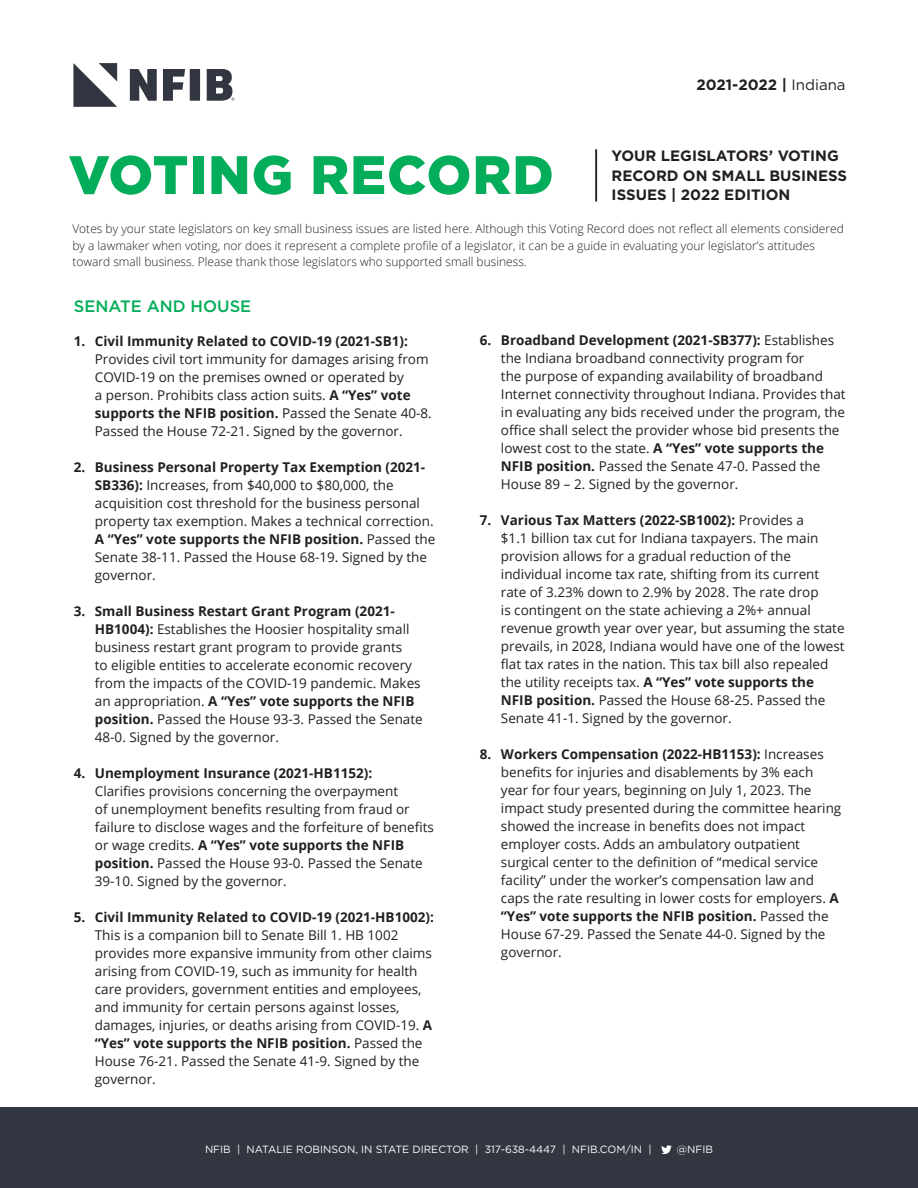
<style>
.page{position:relative;width:918px;height:1188px;background:#fff}
.page>*{position:absolute;margin:0;border:0;box-sizing:border-box;transform-origin:0 0}
.t1{font:900 54px "Gotham";letter-spacing:.02em;color:#03ad59}
.t2{font:500 16.5px "Gotham";color:#03ad59}
.t3{font:700 15px/19.5px "Gotham";color:#231f20}
.t4{font:13.5px/18px "Open Sans";color:#231f20}
.t5{font:300 12px/16.5px "Open Sans";color:#231f20}
.t6{font:10.5px "Gotham";color:#fff}
.s1{font-weight:400}
.s2{font-weight:700}
</style>
<div class="page">
<div style="left:0;top:1107px;width:918px;height:81px;background:#323640"></div>
<svg style="left:661px;top:1145px;width:11px;height:9px"></svg>
<hr style="left:595px;top:149px;width:2px;height:53px;background:#231f20">
<svg style="left:73px;top:63px;width:44px;height:44px"></svg>
<svg style="left:130px;top:69px;width:27px;height:32px"></svg>
<svg style="left:163px;top:69px;width:37px;height:32px"></svg>
<svg style="left:207px;top:69px;width:28px;height:32px"></svg>
<p class="t1" style="left:69px;top:138px;width:487px">VOTING RECORD</p>
<p class="t3" style="left:696px;top:75px;width:151px">2021-2022 | <span class="s1">Indiana</span></p>
<p class="t3" style="left:612px;top:146px;width:237px">YOUR LEGISLATORS’ VOTING<br>RECORD ON SMALL BUSINESS<br>ISSUES | 2022 EDITION</p>
<p class="t5" style="left:72px;top:221px;width:773px">Votes by your state legislators on key small business issues are listed here. Although this Voting Record does not reflect all elements considered by a lawmaker when voting, nor does it represent a complete profile of a legislator, it can be a guide in evaluating your legislator’s attitudes toward small business. Please thank those legislators who supported small business.</p>
<p class="t2" style="left:74px;top:295px;width:179px">SENATE AND HOUSE</p>
<p class="t4" style="left:95px;top:332px;width:338px;text-indent:-21px"><span class="s2">1. Civil Immunity Related to COVID-19 (2021-SB1):<br></span>Provides civil tort immunity for damages arising from COVID-19 on the premises owned or operated by<br>a person. Prohibits class action suits. <span class="s2">A “Yes” vote supports the NFIB position.</span> Passed the Senate 40-8.<br>Passed the House 72-21. Signed by the governor.</p>
<p class="t4" style="left:95px;top:458px;width:342px;text-indent:-21px"><span class="s2">2. Business Personal Property Tax Exemption (2021- SB336):</span> Increases, from $40,000 to $80,000, the acquisition cost threshold for the business personal property tax exemption. Makes a technical correction.<br><span class="s2">A “Yes” vote supports the NFIB position.</span> Passed the Senate 38-11. Passed the House 68-19. Signed by the governor.</p>
<p class="t4" style="left:95px;top:602px;width:329px;text-indent:-21px"><span class="s2">3. Small Business Restart Grant Program (2021- HB1004):</span> Establishes the Hoosier hospitality small business restart grant program to provide grants<br>to eligible entities to accelerate economic recovery from the impacts of the COVID-19 pandemic. Makes an appropriation. <span class="s2">A “Yes” vote supports the NFIB position.</span> Passed the House 93-3. Passed the Senate 48-0. Signed by the governor.</p>
<p class="t4" style="left:95px;top:764px;width:341px;text-indent:-21px"><span class="s2">4. Unemployment Insurance (2021-HB1152):<br></span>Clarifies provisions concerning the overpayment<br>of unemployment benefits resulting from fraud or failure to disclose wages and the forfeiture of benefits or wage credits. <span class="s2">A “Yes” vote supports the NFIB position.</span> Passed the House 93-0. Passed the Senate 39-10. Signed by the governor.</p>
<p class="t4" style="left:95px;top:908px;width:341px;text-indent:-21px"><span class="s2">5. Civil Immunity Related to COVID-19 (2021-HB1002):<br></span>This is a companion bill to Senate Bill 1. HB 1002 provides more expansive immunity from other claims arising from COVID-19, such as immunity for health care providers, government entities and employees, and immunity for certain persons against losses, damages, injuries, or deaths arising from COVID-19. <span class="s2">A “Yes” vote supports the NFIB position.</span> Passed the House 76-21. Passed the Senate 41-9. Signed by the governor.</p>
<p class="t4" style="left:501px;top:330px;width:346px;text-indent:-21px"><span class="s2">6. Broadband Development (2021-SB377):</span> Establishes the Indiana broadband connectivity program for<br>the purpose of expanding availability of broadband Internet connectivity throughout Indiana. Provides that in evaluating any bids received under the program, the office shall select the provider whose bid presents the lowest cost to the state. <span class="s2">A “Yes” vote supports the NFIB position.</span> Passed the Senate 47-0. Passed the House 89 – 2. Signed by the governor.</p>
<p class="t4" style="left:501px;top:510px;width:345px;text-indent:-21px"><span class="s2">7. Various Tax Matters (2022-SB1002):</span> Provides a<br>$1.1 billion tax cut for Indiana taxpayers. The main provision allows for a gradual reduction of the individual income tax rate, shifting from its current rate of 3.23% down to 2.9% by 2028. The rate drop<br>is contingent on the state achieving a 2%+ annual revenue growth year over year, but assuming the state prevails, in 2028, Indiana would have one of the lowest flat tax rates in the nation. This tax bill also repealed the utility receipts tax. <span class="s2">A “Yes” vote supports the NFIB position.</span> Passed the House 68-25. Passed the Senate 41-1. Signed by the governor.</p>
<p class="t4" style="left:501px;top:744px;width:342px;text-indent:-21px"><span class="s2">8. Workers Compensation (2022-HB1153):</span> Increases benefits for injuries and disablements by 3% each year for four years, beginning on July 1, 2023. The impact study presented during the committee hearing showed the increase in benefits does not impact employer costs. Adds an ambulatory outpatient surgical center to the definition of “medical service facility” under the worker’s compensation law and caps the rate resulting in lower costs for employers. <span class="s2">A “Yes” vote supports the NFIB position.</span> Passed the House 67-29. Passed the Senate 44-0. Signed by the governor.</p>
<p class="t6" style="left:205px;top:1142px;width:448px">NFIB | NATALIE ROBINSON, IN STATE DIRECTOR | 317-638-4447 | NFIB.COM/IN |</p>
<p class="t6" style="left:677px;top:1142px;width:38px">@NFIB</p>
</div>
